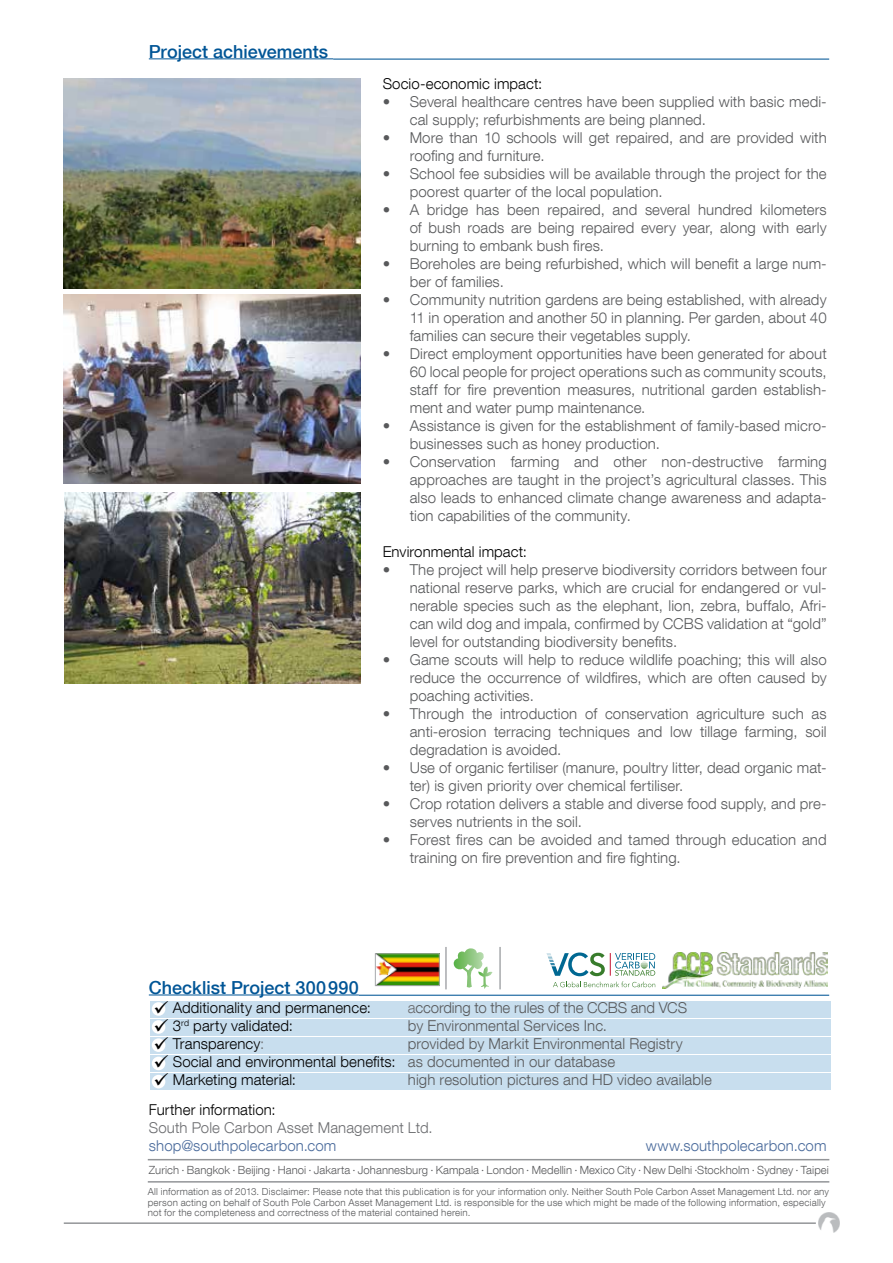
<style>
.page{position:relative;width:893px;height:1263px;background:#fff}
.page>*{position:absolute;margin:0;border:0;box-sizing:border-box;transform-origin:0 0}
.t1{font:500 18px "Helvetica Neue LT Com";color:#005596}
.t2{font:300 15px/18px "Helvetica Neue LT Com";letter-spacing:.005em;color:#58595b}
.t3{font:300 15px "Helvetica Neue LT Com";letter-spacing:.005em;color:#000}
.t4{font:300 15px "Helvetica Neue LT Com";letter-spacing:.01em;color:#496a9b}
.t5{font:300 15px "Helvetica Neue LT Com";letter-spacing:.01em;color:#6d6e71}
.t6{font:300 11.25px "Helvetica Neue LT Com";letter-spacing:.01em;color:#58595b}
.t7{font:300 9.75px/10.5px "Helvetica Neue LT Com";letter-spacing:.025em;color:#58595b}
.s1{color:#6d6e71}
</style>
<div class="page">
<hr style="left:64px;top:1222px;width:752px;height:2px;background:#939598">
<img style="left:819px;top:1213px;width:21px;height:20px">
<hr style="left:148px;top:1159px;width:681px;height:1px;background:#939598">
<hr style="left:148px;top:1181px;width:681px;height:1px;background:#939598">
<hr style="left:499px;top:947px;width:2px;height:42px;background:#a7a9ac">
<hr style="left:445px;top:947px;width:2px;height:42px;background:#a7a9ac">
<div style="left:150px;top:1019px;width:681px;height:17px;background:#c8deee"></div>
<hr style="left:149px;top:58px;width:184px;height:1px;background:#005596">
<hr style="left:333px;top:59px;width:496px;height:1px;background:#005596">
<hr style="left:149px;top:994px;width:210px;height:1px;background:#005596">
<hr style="left:359px;top:995px;width:470px;height:1px;background:#005596">
<div style="left:150px;top:1073px;width:681px;height:17px;background:#c8deee"></div>
<div style="left:150px;top:1037px;width:681px;height:17px;background:#c8deee"></div>
<div style="left:150px;top:1001px;width:681px;height:17px;background:#c8deee"></div>
<div style="left:150px;top:1055px;width:681px;height:17px;background:#c8deee"></div>
<div style="left:152px;top:1075px;width:13px;height:13px;background:#fff;border-radius:50%"></div>
<div style="left:152px;top:1038px;width:13px;height:14px;background:#fff;border-radius:50%"></div>
<div style="left:152px;top:1057px;width:13px;height:13px;background:#fff;border-radius:50%"></div>
<div style="left:152px;top:1002px;width:13px;height:14px;background:#fff;border-radius:50%"></div>
<img style="left:663px;top:953px;width:165px;height:36px">
<svg style="left:453px;top:948px;width:39px;height:41px"></svg>
<img style="left:64px;top:295px;width:297px;height:189px">
<img style="left:64px;top:493px;width:297px;height:190px">
<div style="left:152px;top:1020px;width:13px;height:14px;background:#fff;border-radius:50%"></div>
<img style="left:377px;top:955px;width:61px;height:29px">
<div style="left:375px;top:953px;width:65px;height:33px;border:1px solid #a7a9ac"></div>
<img style="left:64px;top:79px;width:297px;height:209px">
<svg style="left:546px;top:952px;width:109px;height:35px"></svg>
<p class="t1" style="left:149px;top:40px;width:181px">Project achievements</p>
<p class="t3" style="left:383px;top:75px;width:161px">Socio-economic impact:</p>
<p class="t2" style="left:410px;top:93px;width:418px;text-indent:-27px">• Several healthcare centres have been supplied with basic medi&shy;cal supply; refurbishments are being planned.</p>
<p class="t2" style="left:410px;top:129px;width:418px;text-indent:-27px">• More than 10 schools will get repaired, and are provided with roofing and furniture.</p>
<p class="t2" style="left:410px;top:165px;width:418px;text-indent:-27px">• School fee subsidies will be available through the project for the poorest quarter of the local population.</p>
<p class="t2" style="left:410px;top:201px;width:419px;text-align:justify;text-indent:-27px">• A bridge has been repaired, and several hundred kilometers of bush roads are being repaired every year, along with early burning to embank bush fires.</p>
<p class="t2" style="left:410px;top:255px;width:418px;text-indent:-27px">• Boreholes are being refurbished, which will benefit a large num&shy;ber of families.</p>
<p class="t2" style="left:410px;top:291px;width:418px;text-align:justify;text-indent:-27px">• Community nutrition gardens are being established, with already 11 in operation and another 50 in planning. Per garden, about 40 families can secure their vegetables supply.</p>
<p class="t2" style="left:410px;top:345px;width:419px;text-align:justify;text-indent:-27px">• Direct employment opportunities have been generated for about 60 local people for project operations such as community scouts, staff for fire prevention measures, nutritional garden establish&shy;ment and water pump maintenance.</p>
<p class="t2" style="left:410px;top:417px;width:418px;text-indent:-27px">• Assistance is given for the establishment of family-based micro&shy;businesses such as honey production.</p>
<p class="t2" style="left:410px;top:453px;width:419px;text-align:justify;text-indent:-27px">• Conservation farming and other non-destructive farming approaches are taught in the project’s agricultural classes. This also leads to enhanced climate change awareness and adapta&shy;tion capabilities of the community.</p>
<p class="t3" style="left:383px;top:543px;width:146px">Environmental impact:</p>
<p class="t2" style="left:410px;top:561px;width:419px;text-align:justify;text-indent:-27px">• The project will help preserve biodiversity corridors between four national reserve parks, which are crucial for endangered or vul&shy;nerable species such as the elephant, lion, zebra, buffalo, Afri&shy;can wild dog and impala, confirmed by CCBS validation at “gold” level for outstanding biodiversity benefits.</p>
<p class="t2" style="left:410px;top:651px;width:419px;text-align:justify;text-indent:-27px">• Game scouts will help to reduce wildlife poaching; this will also reduce the occurrence of wildfires, which are often caused by poaching activities.</p>
<p class="t2" style="left:410px;top:705px;width:418px;text-align:justify;text-indent:-27px">• Through the introduction of conservation agriculture such as anti-erosion terracing techniques and low tillage farming, soil degradation is avoided.</p>
<p class="t2" style="left:410px;top:759px;width:418px;text-indent:-27px">• Use of organic fertiliser (manure, poultry litter, dead organic mat&shy;ter) is given priority over chemical fertiliser.</p>
<p class="t2" style="left:410px;top:795px;width:418px;text-indent:-27px">• Crop rotation delivers a stable and diverse food supply, and pre&shy;serves nutrients in the soil.</p>
<p class="t2" style="left:410px;top:831px;width:418px;text-indent:-27px">• Forest fires can be avoided and tamed through education and training on fire prevention and fire fighting.</p>
<p class="t1" style="left:149px;top:976px;width:211px">Checklist Project 300990</p>
<p class="t3" style="left:153px;top:999px;width:219px">✓ Additionality and permanence:</p>
<p class="t3" style="left:153px;top:1017px;width:141px">✓ 3<sup>rd</sup> party validated:</p>
<p class="t3" style="left:153px;top:1035px;width:113px">✓ Transparency<span class="s1">:</span></p>
<p class="t3" style="left:153px;top:1053px;width:244px">✓ Social and environmental benefits:</p>
<p class="t3" style="left:153px;top:1071px;width:144px">✓ Marketing material:</p>
<p class="t2" style="left:408px;top:998px;width:306px"><span class="s1">a</span>ccording to the rules of the CCBS and VCS<br>by Environmental Services Inc.<br>provided by Markit Environmental Registry<br>as documented in our database<br>high resolution pictures and HD video available</p>
<p class="t3" style="left:149px;top:1101px;width:128px">Further information:</p>
<p class="t5" style="left:149px;top:1119px;width:285px">South Pole Carbon Asset Management Ltd.</p>
<p class="t4" style="left:149px;top:1137px;width:189px">shop@southpolecarbon.com</p>
<p class="t4" style="left:646px;top:1137px;width:182px">www.southpolecarbon.com</p>
<p class="t6" style="left:149px;top:1163px;width:682px">Zurich ∙ Bangkok ∙ Beijing ∙ Hanoi ∙ Jakarta ∙ Johannesburg ∙ Kampala ∙ London ∙ Medellin ∙ Mexico City ∙ New Delhi ∙Stockholm ∙ Sydney ∙ Taipei</p>
<p class="t7" style="left:148px;top:1186px;width:683px">All information as of 2013. Disclaimer: Please note that this publication is for your information only. Neither South Pole Carbon Asset Management Ltd. nor any person acting on behalf of South Pole Carbon Asset Management Ltd. is responsible for the use which might be made of the following information, especially not for the completeness and correctness of the material contained herein.</p>
</div>
